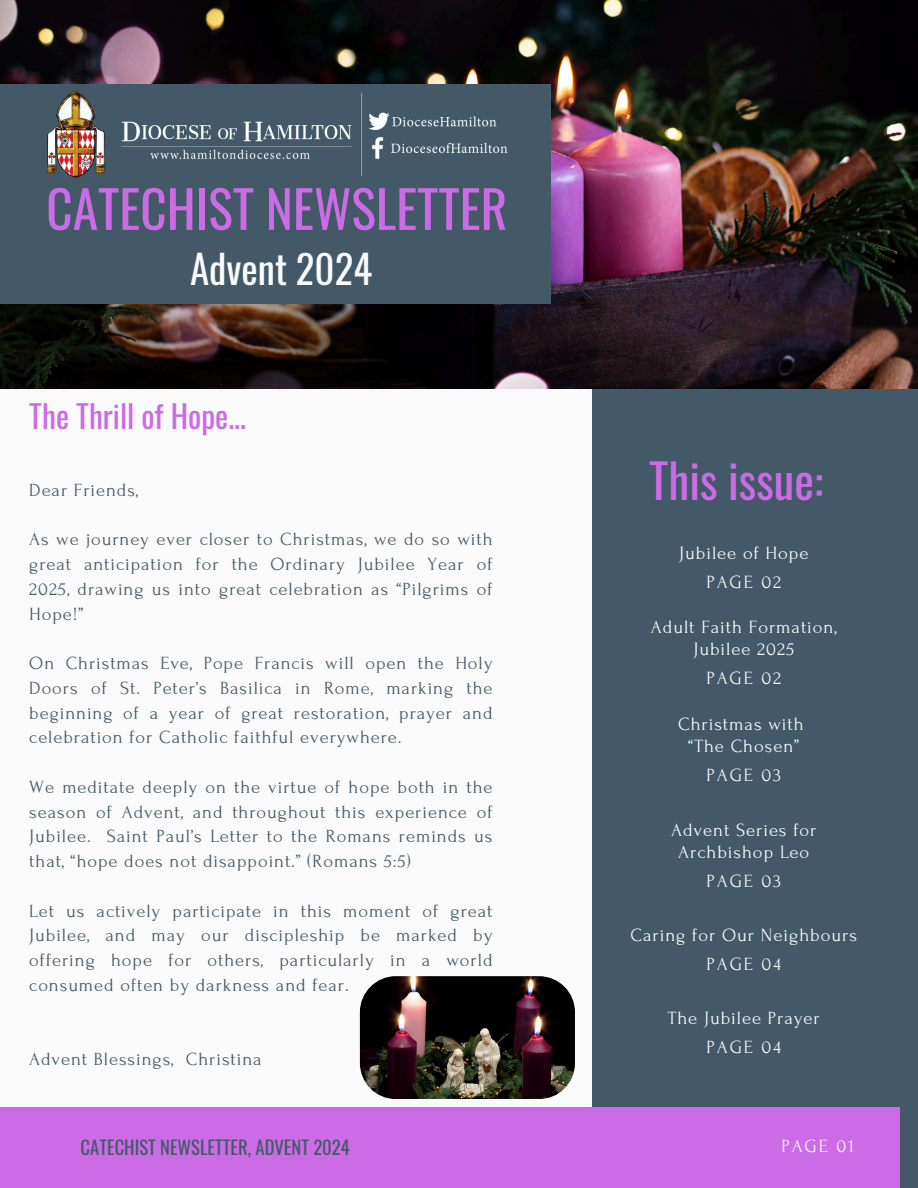
<style>
.page{position:relative;width:918px;height:1188px;background:#fafafa}
.page>*{position:absolute;margin:0;border:0;box-sizing:border-box;transform-origin:0 0}
.t1{font:51.45px "Oswald";color:#cb6ce6}
.t2{font:46.65px "Oswald";color:#cb6ce6}
.t3{font:39px "Oswald";color:#fafafa}
.t4{font:31.2px "Oswald";color:#cb6ce6}
.t5{font:18.6px/24.8px "Forum";letter-spacing:.05em;color:#435967;text-align:justify}
.t6{font:18.6px/22.2px "Forum";letter-spacing:.05em;color:#fafafa;text-align:center}
.t7{font:18.6px "Oswald";color:#435967}
</style>
<div class="page">
<div style="left:593px;top:342px;width:325px;height:846px;background:#435967"></div>
<img style="left:0;top:0;width:918px;height:389px">
<img style="left:360px;top:976px;width:215px;height:123px;border-radius:36px">
<div style="left:0;top:84px;width:550px;height:219px;background:#435967"></div>
<div style="left:0;top:1107px;width:900px;height:81px;background:#cb6ce6"></div>
<img style="left:47px;top:92px;width:461px;height:85px">
<h1 class="t1" style="left:46px;top:169px;width:463px">CATECHIST NEWSLETTER</h1>
<p class="t3" style="left:190px;top:239px;width:184px">Advent 2024</p>
<h5 class="t4" style="left:29px;top:392px;width:218px">The Thrill of Hope...</h5>
<p class="t5" style="left:29px;top:478px;width:110px">Dear Friends,</p>
<p class="t5" style="left:29px;top:527px;width:465px">As we journey ever closer to Christmas, we do so with great anticipation for the Ordinary Jubilee Year of 2025, drawing us into great celebration as “Pilgrims of Hope!”</p>
<h5 class="t5" style="left:29px;top:651px;width:465px">On Christmas Eve, Pope Francis will open the Holy Doors of St. Peter’s Basilica in Rome, marking the beginning of a year of great restoration, prayer and celebration for Catholic faithful everywhere.</h5>
<p class="t5" style="left:29px;top:775px;width:465px">We meditate deeply on the virtue of hope both in the season of Advent, and throughout this experience of Jubilee. Saint Paul’s Letter to the Romans reminds us that, “hope does not disappoint.” (Romans 5:5)</p>
<h5 class="t5" style="left:29px;top:899px;width:465px">Let us actively participate in this moment of great Jubilee, and may our discipleship be marked by offering hope for others, particularly in a world consumed often by darkness and fear.</h5>
<p class="t5" style="left:29px;top:1047px;width:234px">Advent Blessings, Christina</p>
<h3 class="t2" style="left:649px;top:445px;width:175px">This issue:</h3>
<h2 class="t6" style="left:679px;top:542px;width:131px">Jubilee of Hope</h2>
<p class="t6" style="left:706px;top:571px;width:76px">PAGE 02</p>
<h5 class="t6" style="left:651px;top:616px;width:187px">Adult Faith Formation,<br>Jubilee 2025</h5>
<p class="t6" style="left:706px;top:668px;width:76px">PAGE 02</p>
<h5 class="t6" style="left:678px;top:713px;width:127px">Christmas with</h5>
<h4 class="t6" style="left:689px;top:736px;width:112px">“The Chosen”</h4>
<p class="t6" style="left:706px;top:765px;width:76px">PAGE 03</p>
<p class="t6" style="left:671px;top:819px;width:147px">Advent Series for<br>Archbishop Leo</p>
<p class="t6" style="left:706px;top:870px;width:76px">PAGE 03</p>
<p class="t6" style="left:631px;top:924px;width:228px">Caring for Our Neighbours</p>
<p class="t6" style="left:707px;top:953px;width:76px">PAGE 04</p>
<h5 class="t6" style="left:668px;top:1007px;width:154px">The Jubilee Prayer</h5>
<h5 class="t6" style="left:707px;top:1036px;width:76px">PAGE 04</h5>
<h5 class="t7" style="left:81px;top:1133px;width:271px">CATECHIST NEWSLETTER, ADVENT 2024</h5>
<p class="t6" style="left:781px;top:1135px;width:74px">PAGE 01</p>
</div>
